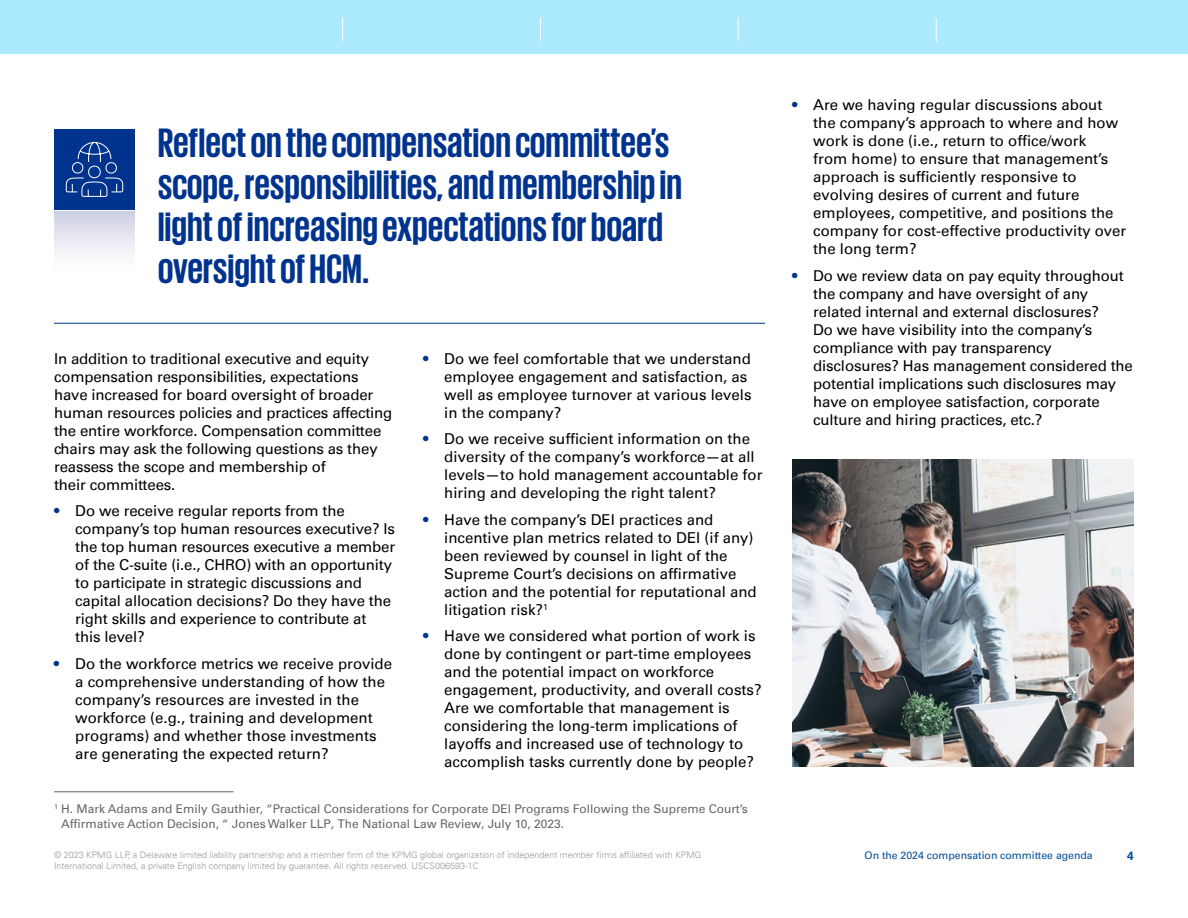
<style>
.page{position:relative;width:1188px;height:918px;background:#fff}
.page>*{position:absolute;margin:0;border:0;box-sizing:border-box;transform-origin:0 0}
.t1{font:700 42px/42px "KPMG";color:#00338d}
.t2{font:15px/18px "Univers 55 Roman";color:#000}
.t3{font:12px/15px "Univers 55 Roman";color:#666}
.t4{font:700 12px "Univers 65";color:#004e98}
.t5{font:10.5px "Univers 55 Roman";color:#004e98}
.t6{font:300 9px/10.8px "Univers 45";color:#989898}
.s1{color:#00338d}
</style>
<div class="page">
<div style="left:54px;top:129px;width:81px;height:81px;background:#00338d"></div>
<div style="left:54px;top:211px;width:81px;height:81px;background:linear-gradient(to bottom,#d4d5e5,#fff)"></div>
<hr style="left:54px;top:323px;width:711px;height:1px;background:#00338d">
<svg style="left:66px;top:142px;width:57px;height:55px"></svg>
<img style="left:792px;top:459px;width:342px;height:307px">
<hr style="left:54px;top:791px;width:180px;height:1px;background:#666">
<div style="left:0;top:0;width:1188px;height:54px;background:#aceaff"></div>
<svg style="left:342px;top:18px;width:1px;height:23px"></svg>
<svg style="left:540px;top:18px;width:1px;height:23px"></svg>
<svg style="left:738px;top:18px;width:1px;height:23px"></svg>
<svg style="left:936px;top:18px;width:1px;height:24px"></svg>
<p class="t2" style="left:813px;top:96px;width:315px;text-indent:-21px"><span class="s1">•</span> Are we having regular discussions about the company’s approach to where and how work is done (i.e., return to office/work<br>from home) to ensure that management’s approach is sufficiently responsive to evolving desires of current and future employees, competitive, and positions the company for cost-effective productivity over the long term?</p>
<p class="t2" style="left:813px;top:267px;width:321px;text-indent:-21px"><span class="s1">•</span> Do we review data on pay equity throughout the company and have oversight of any related internal and external disclosures?<br>Do we have visibility into the company’s compliance with pay transparency disclosures? Has management considered the potential implications such disclosures may have on employee satisfaction, corporate culture and hiring practices, etc.?</p>
<h1 class="t1" style="left:158px;top:121px;width:526px">Reflect on the compensation committee’s scope, responsibilities, and membership in light of increasing expectations for board oversight of HCM.</h1>
<p class="t2" style="left:444px;top:350px;width:309px;text-indent:-21px"><span class="s1">•</span> Do we feel comfortable that we understand employee engagement and satisfaction, as well as employee turnover at various levels in the company?</p>
<p class="t2" style="left:444px;top:430px;width:320px;text-indent:-21px"><span class="s1">•</span> Do we receive sufficient information on the diversity of the company’s workforce—at all levels—to hold management accountable for hiring and developing the right talent?</p>
<p class="t2" style="left:444px;top:511px;width:314px;text-indent:-21px"><span class="s1">•</span> Have the company’s DEI practices and incentive plan metrics related to DEI (if any) been reviewed by counsel in light of the Supreme Court’s decisions on affirmative action and the potential for reputational and litigation risk?<sup>1</sup></p>
<p class="t2" style="left:444px;top:627px;width:319px;text-indent:-21px"><span class="s1">•</span> Have we considered what portion of work is done by contingent or part-time employees and the potential impact on workforce engagement, productivity, and overall costs?<br>Are we comfortable that management is considering the long-term implications of layoffs and increased use of technology to accomplish tasks currently done by people?</p>
<p class="t3" style="left:61px;top:802px;width:688px;text-indent:-7px"><sup>1</sup> H. Mark Adams and Emily Gauthier, “Practical Considerations for Corporate DEI Programs Following the Supreme Court’s<br>Affirmative Action Decision, “ Jones Walker LLP, The National Law Review, July 10, 2023.</p>
<p class="t6" style="left:54px;top:849px;width:649px">© 2023 KPMG LLP, a Delaware limited liability partnership and a member firm of the KPMG global organization of independent member firms affiliated with KPMG<br>International Limited, a private English company limited by guarantee. All rights reserved. USCS006593-1C</p>
<p class="t5" style="left:865px;top:849px;width:230px">On the 2024 compensation committee agenda</p>
<p class="t4" style="left:1127px;top:849px;width:8px">4</p>
<p class="t2" style="left:54px;top:350px;width:340px">In addition to traditional executive and equity compensation responsibilities, expectations have increased for board oversight of broader human resources policies and practices affecting the entire workforce. Compensation committee chairs may ask the following questions as they reassess the scope and membership of<br>their committees.</p>
<p class="t2" style="left:75px;top:502px;width:322px;text-indent:-21px"><span class="s1">•</span> Do we receive regular reports from the company’s top human resources executive? Is the top human resources executive a member of the C-suite (i.e., CHRO) with an opportunity to participate in strategic discussions and capital allocation decisions? Do they have the right skills and experience to contribute at this level?</p>
<p class="t2" style="left:75px;top:655px;width:318px;text-indent:-21px"><span class="s1">•</span> Do the workforce metrics we receive provide a comprehensive understanding of how the company’s resources are invested in the workforce (e.g., training and development programs) and whether those investments are generating the expected return?</p>
</div>
